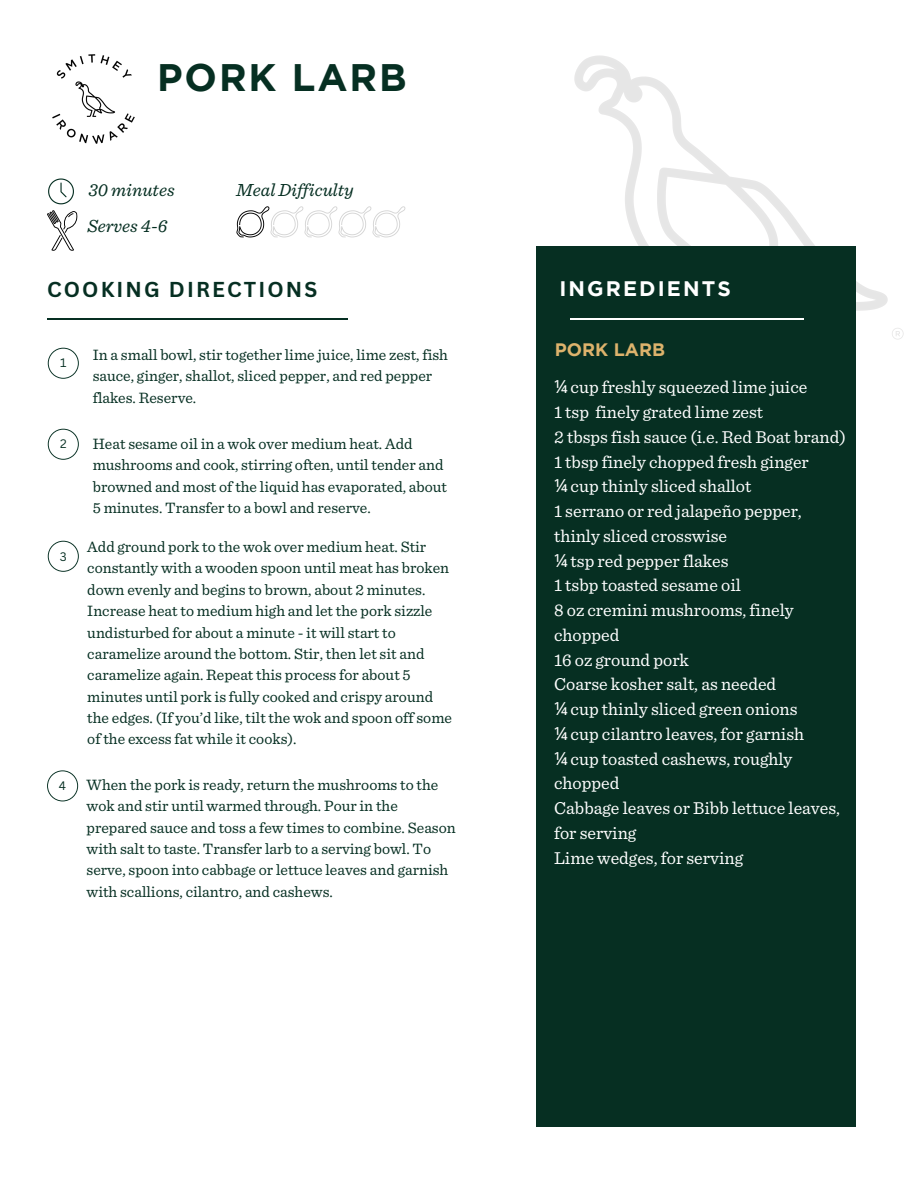
<style>
.page{position:relative;width:918px;height:1188px;background:#fff}
.page>*{position:absolute;margin:0;border:0;box-sizing:border-box;transform-origin:0 0}
.t1{font:700 38.25px "Gotham";letter-spacing:.05em;color:#062f22}
.t2{font:700 21px "Canva Sans";letter-spacing:.1em;color:#062f22}
.t3{font:700 21px "Gotham";letter-spacing:.1em;color:#fff}
.t4{font:italic 18.45px "Sentinel";color:#062f22}
.t5{font:18px/24.8px "Sentinel";color:#fff}
.t6{font:700 18px "Gotham";color:#ddb36c}
.t7{font:15.75px/21.3px "Sentinel";color:#062f22}
.t8{font:12px "Canva Sans";color:#062f22}
.s1{font-family:"Noto Sans"}
</style>
<div class="page">
<img style="left:554px;top:55px;width:350px;height:285px">
<div style="left:536px;top:247px;width:320px;height:880px;background:#062f22"></div>
<hr style="left:47px;top:319px;width:300px;height:1px;background:#062f22">
<hr style="left:570px;top:319px;width:234px;height:1px;background:#fff">
<img style="left:52px;top:54px;width:83px;height:90px">
<svg style="left:48px;top:178px;width:26px;height:26px"></svg>
<img style="left:236px;top:206px;width:170px;height:32px">
<svg style="left:48px;top:541px;width:31px;height:31px"></svg>
<svg style="left:47px;top:770px;width:31px;height:31px"></svg>
<svg style="left:47px;top:210px;width:30px;height:41px"></svg>
<svg style="left:48px;top:348px;width:31px;height:31px"></svg>
<svg style="left:48px;top:429px;width:31px;height:31px"></svg>
<p class="t1" style="left:157px;top:63px;width:251px">PORK LARB</p>
<p class="t4" style="left:88px;top:182px;width:88px">30 minutes</p>
<p class="t4" style="left:88px;top:217px;width:81px">Serves 4-6</p>
<p class="t4" style="left:236px;top:182px;width:119px">Meal Difficulty</p>
<p class="t2" style="left:47px;top:275px;width:272px">COOKING DIRECTIONS</p>
<p class="t3" style="left:559px;top:281px;width:173px">INGREDIENTS</p>
<p class="t8" style="left:60px;top:355px;width:8px">1</p>
<p class="t8" style="left:60px;top:435px;width:8px">2</p>
<p class="t7" style="left:93px;top:345px;width:357px">In a small bowl, stir together lime juice, lime zest, fish sauce, ginger, shallot, sliced pepper, and red pepper flakes. Reserve.</p>
<p class="t7" style="left:93px;top:434px;width:356px">Heat sesame oil in a wok over medium heat. Add mushrooms and cook, stirring often, until tender and browned and most of the liquid has evaporated, about 5 minutes. Transfer to a bowl and reserve.</p>
<p class="t8" style="left:60px;top:548px;width:8px">3</p>
<p class="t7" style="left:87px;top:537px;width:366px">Add ground pork to the wok over medium heat. Stir constantly with a wooden spoon until meat has broken down evenly and begins to brown, about 2 minutes.<br>Increase heat to medium high and let the pork sizzle undisturbed for about a minute - it will start to caramelize around the bottom. Stir, then let sit and caramelize again. Repeat this process for about 5 minutes until pork is fully cooked and crispy around the edges. (If you’d like, tilt the wok and spoon off some of the excess fat while it cooks).</p>
<p class="t8" style="left:59px;top:777px;width:9px">4</p>
<p class="t7" style="left:87px;top:774px;width:371px">When the pork is ready, return the mushrooms to the wok and stir until warmed through. Pour in the prepared sauce and toss a few times to combine. Season with salt to taste. Transfer larb to a serving bowl. To serve, spoon into cabbage or lettuce leaves and garnish with scallions, cilantro, and cashews.</p>
<p class="t6" style="left:555px;top:343px;width:112px">PORK LARB</p>
<p class="t5" style="left:554px;top:375px;width:255px"><span class="s1">¼</span> cup freshly squeezed lime juice</p>
<p class="t5" style="left:554px;top:400px;width:211px">1 tsp finely grated lime zest</p>
<p class="t5" style="left:554px;top:425px;width:293px">2 tbsps fish sauce (i.e. Red Boat brand)</p>
<p class="t5" style="left:554px;top:450px;width:256px">1 tbsp finely chopped fresh ginger</p>
<p class="t5" style="left:554px;top:474px;width:199px"><span class="s1">¼</span> cup thinly sliced shallot</p>
<p class="t5" style="left:554px;top:499px;width:249px">1 serrano or red jalapeño pepper, thinly sliced crosswise</p>
<p class="t5" style="left:554px;top:549px;width:176px"><span class="s1">¼</span> tsp red pepper flakes</p>
<p class="t5" style="left:554px;top:573px;width:188px">1 tsbp toasted sesame oil</p>
<p class="t5" style="left:554px;top:598px;width:241px">8 oz cremini mushrooms, finely chopped</p>
<p class="t5" style="left:554px;top:648px;width:137px">16 oz ground pork</p>
<p class="t5" style="left:554px;top:672px;width:224px">Coarse kosher salt, as needed</p>
<p class="t5" style="left:554px;top:697px;width:245px"><span class="s1">¼</span> cup thinly sliced green onions</p>
<p class="t5" style="left:554px;top:722px;width:252px"><span class="s1">¼</span> cup cilantro leaves, for garnish</p>
<p class="t5" style="left:554px;top:747px;width:240px"><span class="s1">¼</span> cup toasted cashews, roughly chopped</p>
<p class="t5" style="left:554px;top:796px;width:288px">Cabbage leaves or Bibb lettuce leaves, for serving</p>
<p class="t5" style="left:554px;top:846px;width:191px">Lime wedges, for serving</p>
</div>
